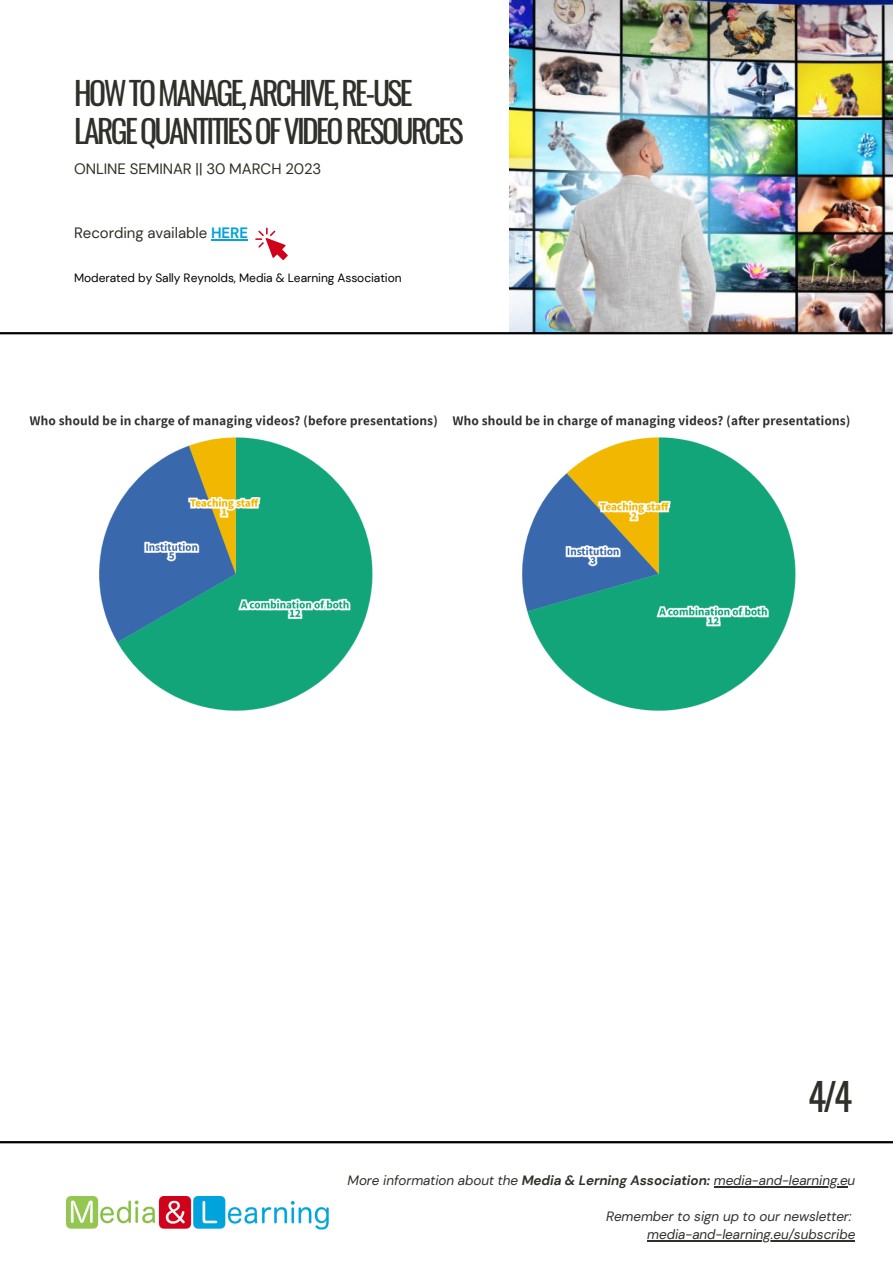
<style>
.page{position:relative;width:893px;height:1264px;background:#fff}
.page>*{position:absolute;margin:0;border:0;box-sizing:border-box;transform-origin:0 0}
.t1{font:37.5px "Oswald";color:#2f3029}
.t2{font:31.5px/38.2px "Oswald";letter-spacing:-.08em;color:#2f3029}
.t3{font:15px "DM Sans";letter-spacing:-.005em;color:#2f3029}
.t4{font:italic 13.5px/18px "DM Sans";letter-spacing:-.005em;color:#2f3029;text-align:right}
.t5{font:12px "DM Sans";letter-spacing:-.005em;color:#000}
.s1{font-weight:700;color:#00a3db}
.s2{font-weight:700}
</style>
<div class="page">
<img style="left:509px;top:0;width:383px;height:334px">
<hr style="left:0;top:332px;width:891px;height:2px;background:#000">
<img style="left:66px;top:1196px;width:262px;height:33px">
<hr style="left:0;top:1141px;width:892px;height:2px;background:#000">
<hr style="left:211px;top:239px;width:37px;height:1px;background:#00a3db">
<svg style="left:255px;top:227px;width:33px;height:33px"></svg>
<img style="left:29px;top:415px;width:821px;height:296px">
<hr style="left:713px;top:1186px;width:134px;height:1px;background:#2f3029">
<hr style="left:647px;top:1240px;width:208px;height:1px;background:#2f3029">
<h2 class="t2" style="left:74px;top:72px;width:391px">HOWTOMANAGE,ARCHIVE,RE-USE<br>LARGEQUANTITIESOFVIDEORESOURCES</h2>
<p class="t3" style="left:74px;top:159px;width:249px">ONLINE SEMINAR || 30 MARCH 2023</p>
<p class="t3" style="left:74px;top:223px;width:175px">Recording available <span class="s1">HERE</span></p>
<p class="t5" style="left:74px;top:270px;width:329px">Moderated by Sally Reynolds, Media &amp; Learning Association</p>
<h1 class="t1" style="left:808px;top:1067px;width:45px">4/4</h1>
<p class="t4" style="left:347px;top:1171px;width:509px">More information about the <span class="s2">Media &amp; Lerning Association:</span> media-and-learning.eu</p>
<p class="t4" style="left:606px;top:1207px;width:251px">Remember to sign up to our newsletter: media-and-learning.eu/subscribe</p>
</div>
